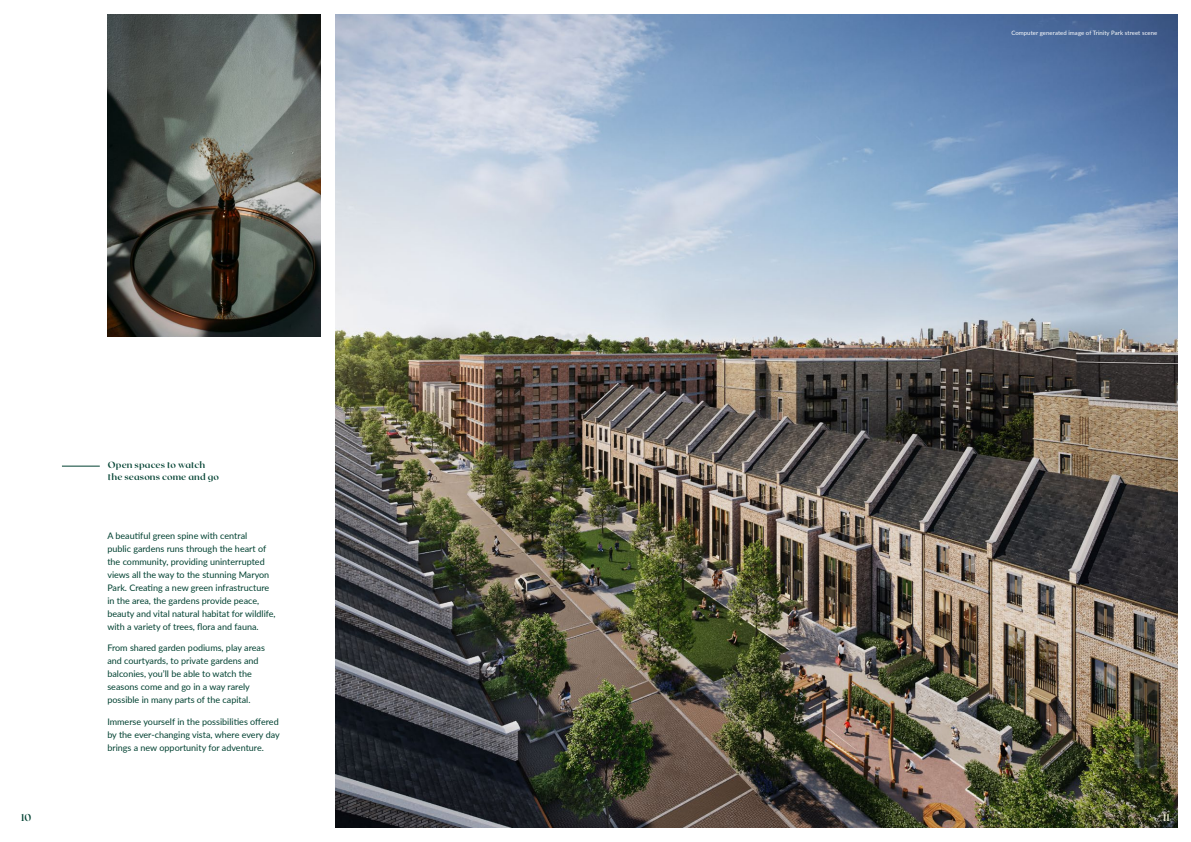
<style>
.page{position:relative;width:1191px;height:842px;background:#fff}
.page>*{position:absolute;margin:0;border:0;box-sizing:border-box;transform-origin:0 0}
.t1{font:600 10px "Roxborough CF";color:#004131}
.t2{font:600 10px "Roxborough CF";color:#fdfade}
.t3{font:9px/13px "Lato";color:#004131}
.t4{font:700 9px/12.6px "Roxborough CF";letter-spacing:.01em;color:#004131}
.t5{font:6px "Lato";letter-spacing:.01em;color:#fff}
</style>
<div class="page">
<img style="left:336px;top:14px;width:841px;height:814px">
<hr style="left:62px;top:466px;width:38px;height:1px;background:#004131">
<img style="left:108px;top:14px;width:212px;height:322px">
<p class="t1" style="left:21px;top:809px;width:12px">10</p>
<p class="t4" style="left:108px;top:458px;width:113px">Open spaces to watch the seasons come and go</p>
<p class="t3" style="left:107px;top:529px;width:170px">A beautiful green spine with central<br>public gardens runs through the heart of the community, providing uninterrupted views all the way to the stunning Maryon Park. Creating a new green infrastructure in the area, the gardens provide peace, beauty and vital natural habitat for wildlife, with a variety of trees, flora and fauna.</p>
<p class="t3" style="left:107px;top:641px;width:159px">From shared garden podiums, play areas and courtyards, to private gardens and balconies, you’ll be able to watch the seasons come and go in a way rarely possible in many parts of the capital.</p>
<p class="t3" style="left:107px;top:715px;width:174px;text-align:justify">Immerse yourself in the possibilities offered by the ever-changing vista, where every day brings a new opportunity for adventure.</p>
<p class="t5" style="left:1011px;top:28px;width:147px">Computer generated image of Trinity Park street scene</p>
<p class="t2" style="left:1163px;top:809px;width:8px">11</p>
</div>
